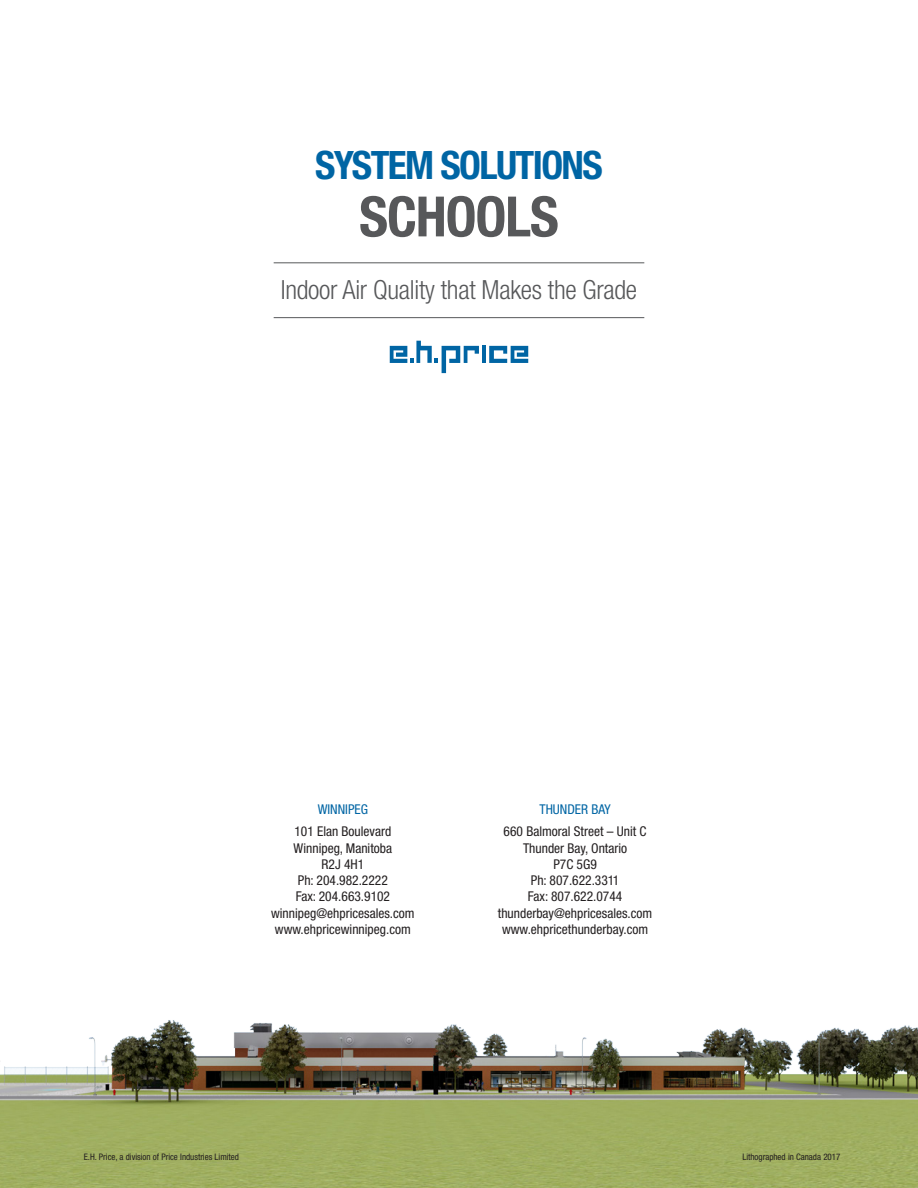
<style>
.page{position:relative;width:918px;height:1188px;background:#fff}
.page>*{position:absolute;margin:0;border:0;box-sizing:border-box;transform-origin:0 0}
.t1{font:700 condensed 55.65px "Helvetica Neue LT Std";letter-spacing:-.02em;color:#57585a}
.t2{font:700 condensed 39.15px "Helvetica Neue LT Std";letter-spacing:-.04em;color:#0065a4}
.t3{font:300 condensed 26.4px "Helvetica Neue LT Std";letter-spacing:-.01em;color:#57585a}
.t4{font:condensed 13.5px/16.2px "Helvetica Neue LT Std";color:#231f20}
.t5{font:condensed 13.5px "Helvetica Neue LT Std";color:#0065a4}
.t6{font:condensed 9px "Helvetica Neue LT Std";letter-spacing:-.005em;color:#231f20}
</style>
<div class="page">
<hr style="left:482px;top:346px;width:4px;height:17px;background:#0065a4">
<svg style="left:489px;top:346px;width:39px;height:17px"></svg>
<svg style="left:390px;top:341px;width:89px;height:32px"></svg>
<hr style="left:274px;top:262px;width:370px;height:1px;background:#57585a">
<hr style="left:274px;top:317px;width:370px;height:1px;background:#57585a">
<img style="left:0;top:1020px;width:918px;height:168px">
<p class="t2" style="left:315px;top:141px;width:289px">SYSTEM SOLUTIONS</p>
<p class="t1" style="left:359px;top:183px;width:201px">SCHOOLS</p>
<p class="t3" style="left:281px;top:275px;width:358px">Indoor Air Quality that Makes the Grade</p>
<p class="t5" style="left:318px;top:802px;width:52px">WINNIPEG</p>
<p class="t4" style="left:294px;top:823px;width:100px">101 Elan Boulevard<br>Winnipeg, Manitoba</p>
<p class="t4" style="left:322px;top:856px;width:44px">R2J 4H1</p>
<p class="t4" style="left:298px;top:872px;width:92px">Ph: 204.982.2222</p>
<p class="t4" style="left:296px;top:888px;width:96px">Fax: 204.663.9102</p>
<p class="t4" style="left:271px;top:905px;width:145px">winnipeg@ehpricesales.com</p>
<p class="t4" style="left:275px;top:921px;width:137px">www.ehpricewinnipeg.com</p>
<p class="t5" style="left:539px;top:802px;width:73px">THUNDER BAY</p>
<p class="t4" style="left:504px;top:823px;width:144px;text-align:center">660 Balmoral Street – Unit C<br>Thunder Bay, Ontario</p>
<p class="t4" style="left:553px;top:856px;width:45px">P7C 5G9</p>
<p class="t4" style="left:531px;top:872px;width:90px">Ph: 807.622.3311</p>
<p class="t4" style="left:528px;top:888px;width:96px">Fax: 807.622.0744</p>
<p class="t4" style="left:498px;top:905px;width:156px">thunderbay@ehpricesales.com</p>
<p class="t4" style="left:502px;top:921px;width:148px">www.ehpricethunderbay.com</p>
<p class="t6" style="left:84px;top:1152px;width:157px">E.H. Price, a division of Price Industries Limited</p>
<p class="t6" style="left:743px;top:1151px;width:99px">Lithographed in Canada 2017</p>
</div>
